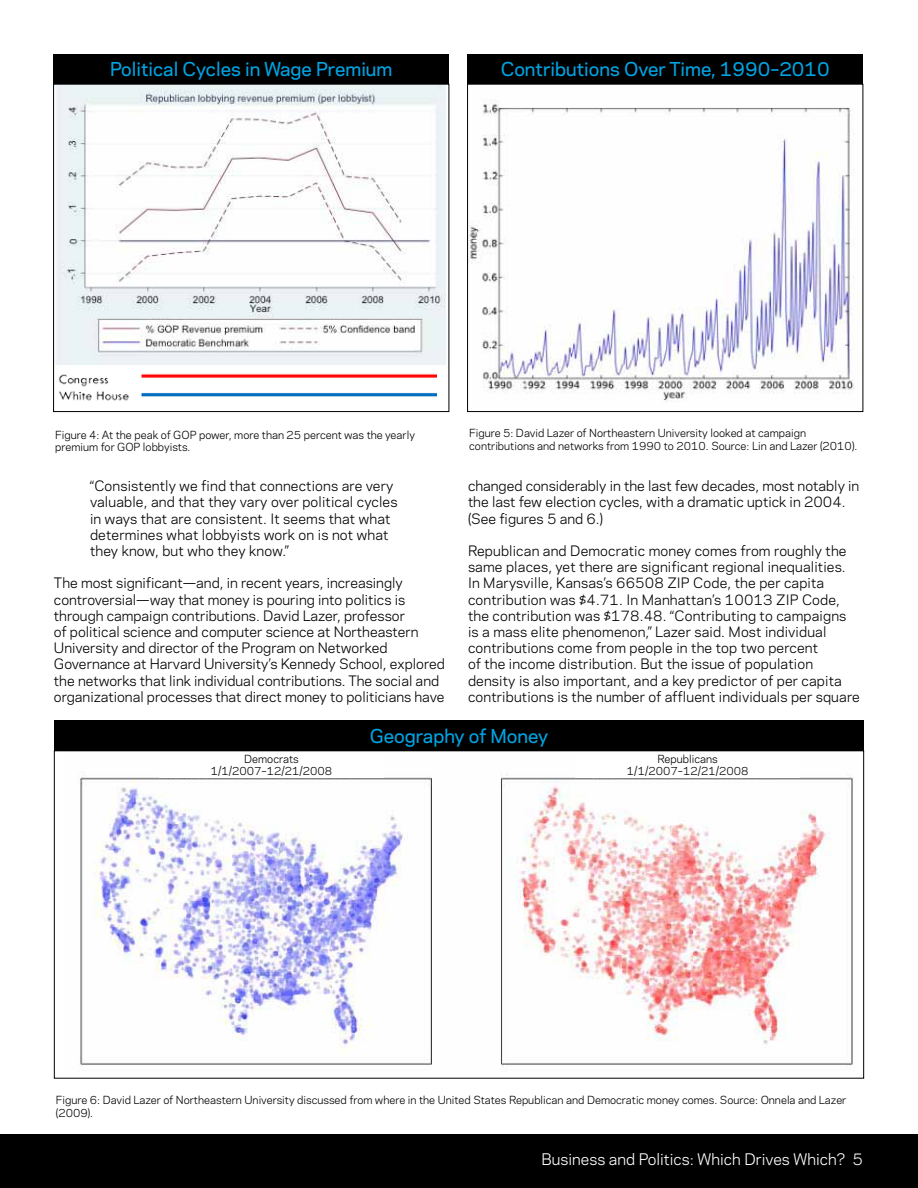
<style>
.page{position:relative;width:918px;height:1188px;background:#fff}
.page>*{position:absolute;margin:0;border:0;box-sizing:border-box;transform-origin:0 0}
.t1{font:500 18px "Galaxie Polaris";color:#00a4e4}
.t2{font:15px "Galaxie Polaris";color:#fff}
.t3{font:13.5px/16.2px "Galaxie Polaris";letter-spacing:.01em;color:#000}
.t4{font:10.5px/12.6px "Galaxie Polaris";color:#000}
</style>
<div class="page">
<div style="left:0;top:1135px;width:918px;height:53px;background:#000"></div>
<img style="left:55px;top:86px;width:391px;height:279px">
<div style="left:53px;top:84px;width:396px;height:328px;border:1px solid #000"></div>
<div style="left:53px;top:54px;width:396px;height:30px;background:#000"></div>
<img style="left:53px;top:366px;width:383px;height:40px">
<img style="left:469px;top:99px;width:385px;height:303px">
<div style="left:467px;top:84px;width:396px;height:328px;border:1px solid #000"></div>
<div style="left:467px;top:54px;width:396px;height:30px;background:#000"></div>
<img style="left:80px;top:774px;width:774px;height:292px">
<div style="left:54px;top:720px;width:810px;height:31px;background:#000"></div>
<div style="left:575px;top:754px;width:225px;height:24px;background:#fff"></div>
<div style="left:159px;top:754px;width:225px;height:24px;background:#fff"></div>
<h1 class="t1" style="left:110px;top:57px;width:284px">Political Cycles in Wage Premium</h1>
<h1 class="t1" style="left:501px;top:57px;width:331px">Contributions Over Time, 1990–2010</h1>
<p class="t4" style="left:55px;top:428px;width:361px">Figure 4: At the peak of GOP power, more than 25 percent was the yearly premium for GOP lobbyists.</p>
<p class="t3" style="left:90px;top:478px;width:309px">“Consistently we find that connections are very valuable, and that they vary over political cycles in ways that are consistent. It seems that what determines what lobbyists work on is not what they know, but who they know.”</p>
<p class="t3" style="left:54px;top:575px;width:392px">The most significant—and, in recent years, increasingly controversial—way that money is pouring into politics is through campaign contributions. David Lazer, professor<br>of political science and computer science at Northeastern University and director of the Program on Networked Governance at Harvard University’s Kennedy School, explored the networks that link individual contributions. The social and organizational processes that direct money to politicians have</p>
<p class="t4" style="left:469px;top:427px;width:390px">Figure 5: David Lazer of Northeastern University looked at campaign contributions and networks from 1990 to 2010. Source: Lin and Lazer (2010).</p>
<p class="t3" style="left:468px;top:478px;width:393px">changed considerably in the last few decades, most notably in the last few election cycles, with a dramatic uptick in 2004. (See figures 5 and 6.)</p>
<p class="t3" style="left:468px;top:542px;width:393px">Republican and Democratic money comes from roughly the same places, yet there are significant regional inequalities.<br>In Marysville, Kansas’s 66508 ZIP Code, the per capita contribution was $4.71. In Manhattan’s 10013 ZIP Code, the contribution was $178.48. “Contributing to campaigns is a mass elite phenomenon,” Lazer said. Most individual contributions come from people in the top two percent<br>of the income distribution. But the issue of population density is also important, and a key predictor of per capita contributions is the number of affluent individuals per square</p>
<p class="t4" style="left:211px;top:752px;width:123px;text-align:center">Democrats<br>1/1/2007–12/21/2008</p>
<h1 class="t1" style="left:370px;top:724px;width:180px">Geography of Money</h1>
<p class="t4" style="left:627px;top:752px;width:123px;text-align:center">Republicans<br>1/1/2007–12/21/2008</p>
<p class="t4" style="left:56px;top:1093px;width:792px">Figure 6: David Lazer of Northeastern University discussed from where in the United States Republican and Democratic money comes. Source: Onnela and Lazer (2009).</p>
<p class="t2" style="left:542px;top:1150px;width:323px">Business and Politics: Which Drives Which? 5</p>
</div>
